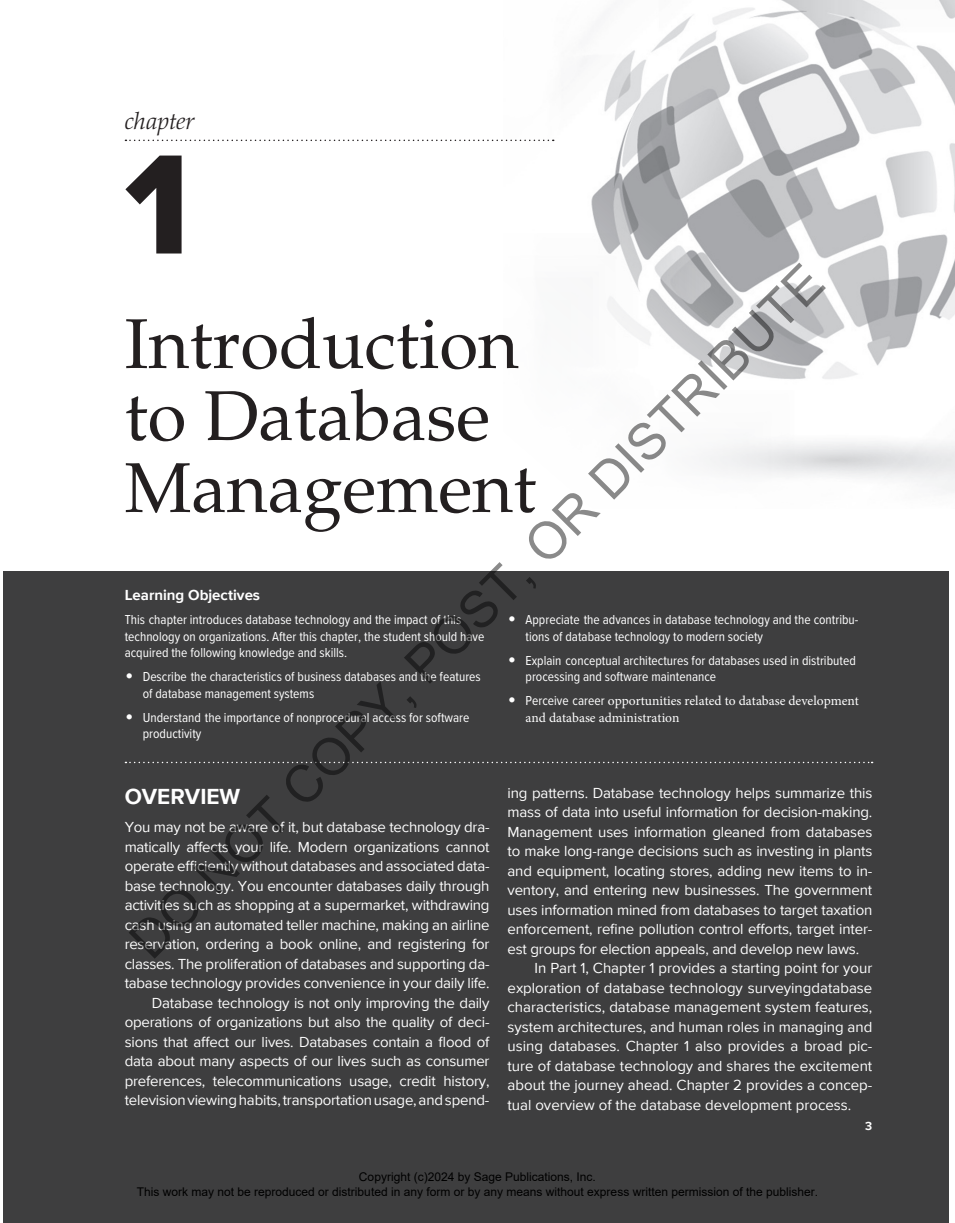
<style>
.page{position:relative;width:955px;height:1223px;background:#fff}
.page>*{position:absolute;margin:0;border:0;box-sizing:border-box;transform-origin:0 0}
.t1{font:146.85px "Proxima Nova Extrabld";color:#231f20}
.t2{font:70.5px/72px "Palatino LT Std";color:#231f20}
.t3{font:51.45px "Arial";color:rgb(0 0 0/.46)}
.t4{font:italic 300 24px "Palatino LT Std";color:#231f20}
.t5{font:700 22.5px "Proxima Nova";color:#fff}
.t6{font:15px/19.5px "Proxima Nova";letter-spacing:-.01em;color:#fff;text-align:right}
.t7{font:700 15px "Proxima Nova";color:#fff}
.t8{font:13.5px/16.5px "Proxima Nova Cond";color:#fff}
.t9{font:13.5px/16.5px "Minion Pro";color:#fff}
.t10{font:12px/14.4px "Arial";color:#000;text-align:center}
.t11{font:700 12px "Proxima Nova";color:#fff}
.s1{font-family:"Palatino LT Std";font-size:15px}
.s2{font-family:"Proxima Nova Cond"}
</style>
<div class="page">
<img style="left:506px;top:0;width:448px;height:492px">
<svg style="left:125px;top:140px;width:428px;height:1px"></svg>
<div style="left:3px;top:572px;width:945px;height:651px;background:#3e3e3f"></div>
<svg style="left:125px;top:762px;width:747px;height:1px"></svg>
<p class="t4" style="left:125px;top:107px;width:71px">chapter</p>
<p class="t1" style="left:125px;top:95px;width:67px">1</p>
<h3 class="t3" style="left:114px;top:924px;width:957px;rotate:-45deg">DO NOT COPY, POST, OR DISTRIBUTE</h3>
<p class="t2" style="left:125px;top:309px;width:413px">Introduction to Database<br>Management</p>
<p class="t7" style="left:125px;top:584px;width:137px">Learning Objectives</p>
<p class="t8" style="left:125px;top:611px;width:361px">This chapter introduces database technology and the impact of this technology on organizations. After this chapter, the student should have acquired the following knowledge and skills.</p>
<p class="t8" style="left:143px;top:668px;width:339px;text-indent:-18px"><span class="s1">•</span> Describe the characteristics of business databases and the features of database management systems</p>
<p class="t8" style="left:143px;top:709px;width:328px;text-indent:-18px"><span class="s1">•</span> Understand the importance of nonprocedural access for software productivity</p>
<p class="t8" style="left:525px;top:611px;width:334px;text-indent:-18px"><span class="s1">•</span> Appreciate the advances in database technology and the contribu&shy;tions of database technology to modern society</p>
<p class="t8" style="left:525px;top:652px;width:331px;text-indent:-18px"><span class="s1">•</span> Explain conceptual architectures for databases used in distributed processing and software maintenance</p>
<p class="t9" style="left:525px;top:693px;width:335px;text-indent:-18px"><span class="s1">•</span> <span class="s2">Perceive career</span> opportunities related to database development and database administration</p>
<p class="t6" style="left:507px;top:782px;width:366px">ing patterns. Database technology helps summarize this</p>
<p class="t6" style="left:507px;top:802px;width:366px">mass of data into useful information for decision-making.</p>
<p class="t6" style="left:507px;top:821px;width:366px">Management uses information gleaned from databases</p>
<p class="t6" style="left:507px;top:841px;width:366px">to make long-range decisions such as investing in plants</p>
<p class="t6" style="left:507px;top:860px;width:366px">and equipment, locating stores, adding new items to in-</p>
<p class="t6" style="left:507px;top:880px;width:366px">ventory, and entering new businesses. The government</p>
<p class="t6" style="left:507px;top:899px;width:366px">uses information mined from databases to target taxation</p>
<p class="t6" style="left:507px;top:919px;width:366px">enforcement, refine pollution control efforts, target inter-</p>
<p class="t6" style="left:507px;top:938px;width:353px">est groups for election appeals, and develop new laws.</p>
<p class="t6" style="left:534px;top:958px;width:339px">In Part 1, Chapter 1 provides a starting point for your</p>
<p class="t6" style="left:507px;top:977px;width:366px">exploration of database technology surveyingdatabase</p>
<p class="t6" style="left:507px;top:997px;width:366px">characteristics, database management system features,</p>
<p class="t6" style="left:507px;top:1016px;width:366px">system architectures, and human roles in managing and</p>
<p class="t6" style="left:507px;top:1036px;width:366px">using databases. Chapter 1 also provides a broad pic-</p>
<p class="t6" style="left:507px;top:1055px;width:366px">ture of database technology and shares the excitement</p>
<p class="t6" style="left:507px;top:1075px;width:366px">about the journey ahead. Chapter 2 provides a concep-</p>
<p class="t6" style="left:507px;top:1094px;width:345px">tual overview of the database development process.</p>
<p class="t5" style="left:125px;top:779px;width:117px">OVERVIEW</p>
<p class="t6" style="left:125px;top:817px;width:366px">You may not be aware of it, but database technology dra&shy;matically affects your life. Modern organizations cannot operate efficiently without databases and associated data&shy;base technology. You encounter databases daily through activities such as shopping at a supermarket, withdrawing cash using an automated teller machine, making an airline reservation, ordering a book online, and registering for classes. The proliferation of databases and supporting da&shy;tabase technology provides convenience in your daily life.<br>Database technology is not only improving the daily operations of organizations but also the quality of deci&shy;sions that affect our lives. Databases contain a flood of data about many aspects of our lives such as consumer preferences, telecommunications usage, credit history, television viewing habits, transportation usage, and spend-</p>
<p class="t10" style="left:137px;top:1169px;width:682px">Copyright (c)2024 by Sage Publications, Inc.<br>This work may not be reproduced or distributed in any form or by any means without express written permission of the publisher.</p>
<p class="t11" style="left:865px;top:1117px;width:9px">3</p>
</div>
